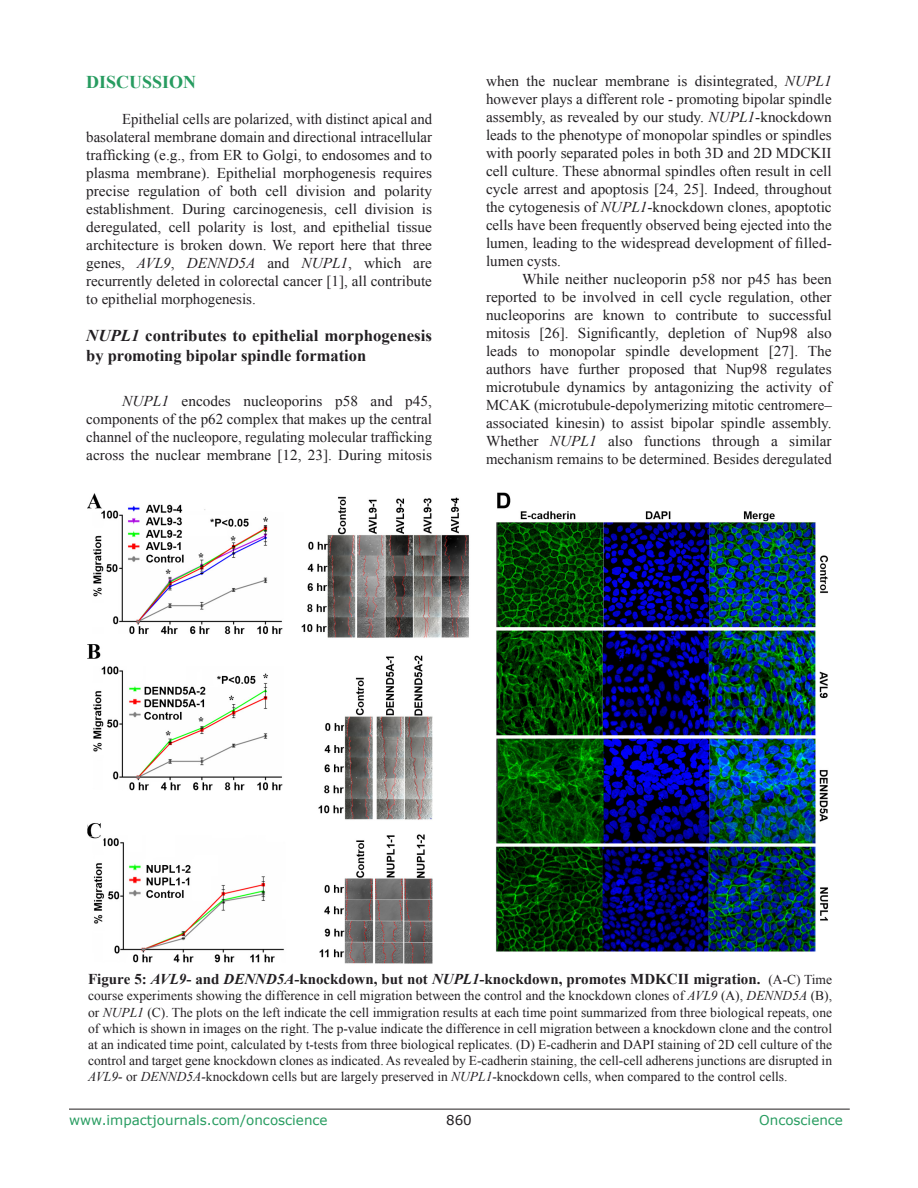
<style>
.page{position:relative;width:918px;height:1188px;background:#fff}
.page>*{position:absolute;margin:0;border:0;box-sizing:border-box;transform-origin:0 0}
.t1{font:700 18px "Times New Roman";color:#279c60}
.t2{font:700 16.5px/19.8px "Times New Roman";color:#221f22}
.t3{font:15px/18px "Times New Roman";color:#221f22;text-align:justify}
.t4{font:700 15px "Times New Roman";color:#221f22}
.t5{font:13.5px/16.2px "Times New Roman";color:#221f22;text-align:justify}
.t6{font:13.5px "Verdana";color:#279c60}
.t7{font:13.5px "Verdana";color:#221f22}
.s1{font-style:italic}
.s2{font-weight:400;font-size:13.5px}
</style>
<div class="page">
<hr style="left:69px;top:1109px;width:781px;height:1px;background:#231f20">
<img style="left:88px;top:492px;width:740px;height:472px">
<p class="t1" style="left:86px;top:69px;width:112px">DISCUSSION</p>
<p class="t3" style="left:86px;top:109px;width:347px;text-indent:36px">Epithelial cells are polarized, with distinct apical and basolateral membrane domain and directional intracellular trafficking (e.g., from ER to Golgi, to endosomes and to plasma membrane). Epithelial morphogenesis requires precise regulation of both cell division and polarity establishment. During carcinogenesis, cell division is deregulated, cell polarity is lost, and epithelial tissue architecture is broken down. We report here that three genes, <span class="s1">AVL9</span>, <span class="s1">DENND5A</span> and <span class="s1">NUPL1</span>, which are recurrently deleted in colorectal cancer [1], all contribute to epithelial morphogenesis.</p>
<p class="t2" style="left:86px;top:326px;width:347px"><span class="s1">NUPL1</span> contributes to epithelial morphogenesis by promoting bipolar spindle formation</p>
<p class="t3" style="left:86px;top:392px;width:347px;text-indent:36px"><span class="s1">NUPL1</span> encodes nucleoporins p58 and p45, components of the p62 complex that makes up the central channel of the nucleopore, regulating molecular trafficking across the nuclear membrane [12, 23]. During mitosis</p>
<p class="t3" style="left:486px;top:72px;width:347px">when the nuclear membrane is disintegrated, <span class="s1">NUPL1 </span>however plays a different role - promoting bipolar spindle assembly, as revealed by our study. <span class="s1">NUPL1</span>-knockdown leads to the phenotype of monopolar spindles or spindles with poorly separated poles in both 3D and 2D MDCKII cell culture. These abnormal spindles often result in cell cycle arrest and apoptosis [24, 25]. Indeed, throughout the cytogenesis of <span class="s1">NUPL1</span>-knockdown clones, apoptotic cells have been frequently observed being ejected into the lumen, leading to the widespread development of filled&shy;lumen cysts.</p>
<p class="t3" style="left:486px;top:270px;width:347px;text-indent:36px">While neither nucleoporin p58 nor p45 has been reported to be involved in cell cycle regulation, other nucleoporins are known to contribute to successful mitosis [26]. Significantly, depletion of Nup98 also leads to monopolar spindle development [27]. The authors have further proposed that Nup98 regulates microtubule dynamics by antagonizing the activity of MCAK (microtubule-depolymerizing mitotic centromere– associated kinesin) to assist bipolar spindle assembly.<br>Whether <span class="s1">NUPL1</span> also functions through a similar mechanism remains to be determined. Besides deregulated</p>
<p class="t4" style="left:88px;top:969px;width:746px">Figure 5: <span class="s1">AVL9</span>- and <span class="s1">DENND5A</span>-knockdown, but not <span class="s1">NUPL1</span>-knockdown, promotes MDKCII migration. <span class="s2">(A-C) Time</span></p>
<p class="t5" style="left:88px;top:988px;width:746px">course experiments showing the difference in cell migration between the control and the knockdown clones of <span class="s1">AVL9</span> (A), <span class="s1">DENND5A</span> (B), or <span class="s1">NUPL1</span> (C). The plots on the left indicate the cell immigration results at each time point summarized from three biological repeats, one of which is shown in images on the right. The p-value indicate the difference in cell migration between a knockdown clone and the control at an indicated time point, calculated by t-tests from three biological replicates. (D) E-cadherin and DAPI staining of 2D cell culture of the control and target gene knockdown clones as indicated. As revealed by E-cadherin staining, the cell-cell adherens junctions are disrupted in <span class="s1">AVL9-</span> or <span class="s1">DENND5A-</span>knockdown cells but are largely preserved in <span class="s1">NUPL1</span>-knockdown cells, when compared to the control cells.</p>
<p class="t6" style="left:69px;top:1111px;width:260px">www.impactjournals.com/oncoscience</p>
<p class="t7" style="left:446px;top:1111px;width:27px">860</p>
<p class="t6" style="left:759px;top:1111px;width:85px">Oncoscience</p>
</div>
